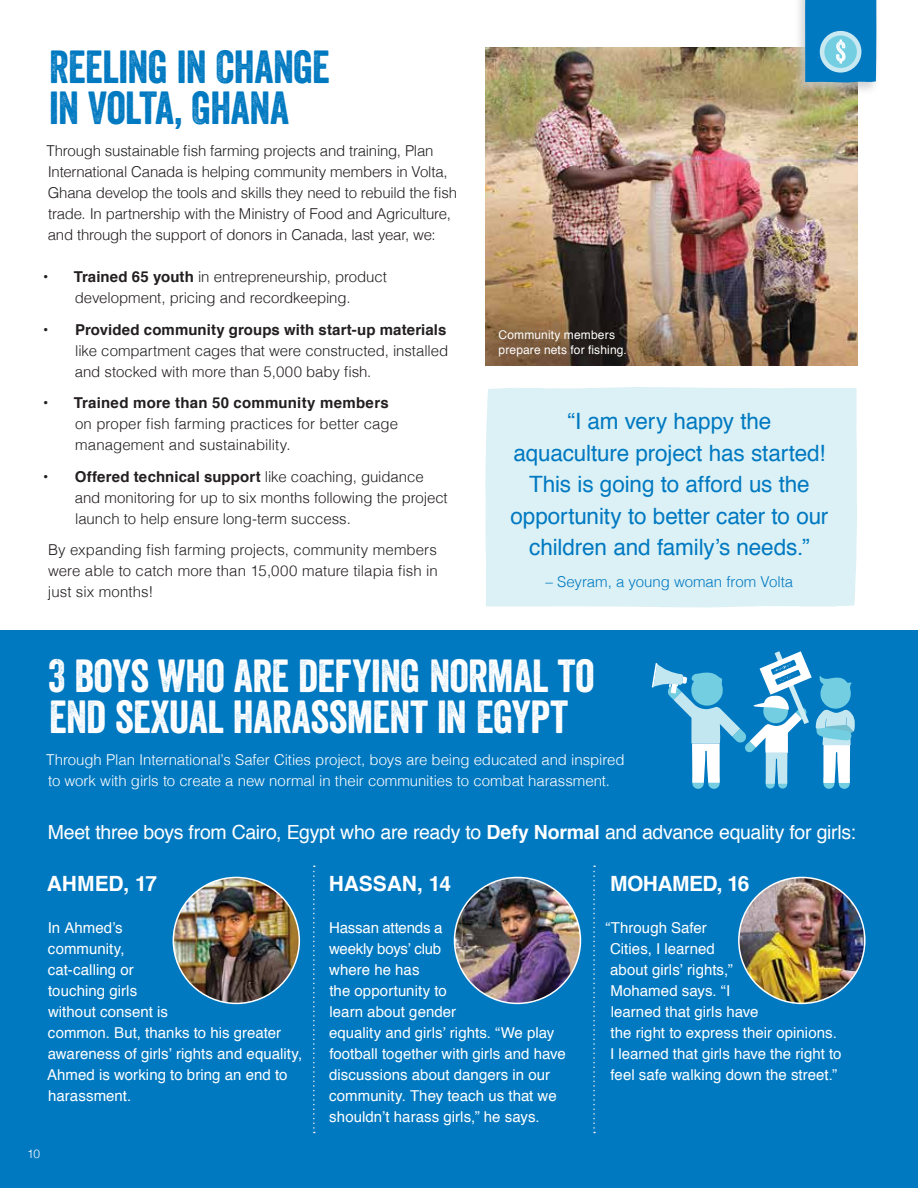
<style>
.page{position:relative;width:918px;height:1188px;background:#fff}
.page>*{position:absolute;margin:0;border:0;box-sizing:border-box;transform-origin:0 0}
.t1{font:45px/42px "Veneer";letter-spacing:-.01em;color:#fff}
.t2{font:45px/42px "Veneer";letter-spacing:-.01em;color:#0079c1}
.t3{font:22.5px/31.5px "Helvetica";letter-spacing:-.005em;color:#0079c1;text-align:center}
.t4{font:700 21px "Helvetica";letter-spacing:-.015em;color:#fff}
.t5{font:19.5px "Helvetica";letter-spacing:-.015em;color:#fff}
.t6{font:300 15px/21px "Helvetica";letter-spacing:-.01em;color:#231f20}
.t7{font:15px/21px "Helvetica";letter-spacing:.005em;color:#fff}
.t8{font:300 15px/21px "Helvetica";letter-spacing:-.005em;color:#fff}
.t9{font:700 15px "Helvetica";letter-spacing:.01em;color:#231f20}
.t10{font:300 15px "Helvetica";color:#0079c1}
.t11{font:12px/15px "Helvetica";letter-spacing:.01em;color:#fff}
.t12{font:300 12px "Helvetica";color:#fff}
.s1{font-weight:700}
</style>
<div class="page">
<div style="left:485px;top:387px;width:372px;height:221px;background:#dcf1f5"></div>
<div style="left:0;top:630px;width:918px;height:558px;background:#0079c1"></div>
<img style="left:173px;top:877px;width:126px;height:126px;border-radius:63px">
<img style="left:454px;top:877px;width:126px;height:126px;border-radius:63px">
<img style="left:739px;top:877px;width:126px;height:126px;border-radius:63px">
<img style="left:485px;top:47px;width:372px;height:319px">
<svg style="left:313px;top:866px;width:2px;height:267px"></svg>
<svg style="left:593px;top:866px;width:2px;height:267px"></svg>
<svg style="left:652px;top:651px;width:203px;height:138px"></svg>
<div style="left:794px;top:0;width:87px;height:96px;background:#c7c8ca;opacity:.75"></div>
<svg style="left:805px;top:0;width:71px;height:83px"></svg>
<h1 class="t2" style="left:49px;top:45px;width:282px">REELING IN CHANGE<br>IN VOLTA, GHANA</h1>
<p class="t6" style="left:46px;top:139px;width:412px">Through sustainable fish farming projects and training, Plan International Canada is helping community members in Volta, Ghana develop the tools and skills they need to rebuild the fish trade. In partnership with the Ministry of Food and Agriculture, and through the support of donors in Canada, last year, we:</p>
<p class="t6" style="left:43px;top:265px;width:345px;text-align:center"><span class="s1">• Trained 65 youth</span> in entrepreneurship, product development, pricing and recordkeeping.</p>
<p class="t9" style="left:43px;top:317px;width:405px">• Provided community groups with start-up materials</p>
<p class="t6" style="left:75px;top:339px;width:375px">like compartment cages that were constructed, installed and stocked with more than 5,000 baby fish.</p>
<p class="t9" style="left:43px;top:391px;width:347px">• Trained more than 50 community members</p>
<p class="t6" style="left:75px;top:412px;width:325px">on proper fish farming practices for better cage management and sustainability.</p>
<p class="t6" style="left:75px;top:465px;width:375px;text-indent:-31px"><span class="s1">• Offered technical support</span> like coaching, guidance and monitoring for up to six months following the project launch to help ensure long-term success.</p>
<p class="t6" style="left:48px;top:538px;width:392px;text-align:justify">By expanding fish farming projects, community members were able to catch more than 15,000 mature tilapia fish in just six months!</p>
<p class="t11" style="left:499px;top:328px;width:130px">Community members prepare nets for fishing.</p>
<h2 class="t3" style="left:510px;top:406px;width:320px">“I am very happy the aquaculture project has started!<br>This is going to afford us the opportunity to better cater to our children and family’s needs.”</h2>
<p class="t10" style="left:546px;top:568px;width:249px">– Seyram, a young woman from Volta</p>
<h1 class="t1" style="left:48px;top:654px;width:548px">3 BOYS WHO ARE DEFYING NORMAL TO<br>END SEXUAL HARASSMENT IN EGYPT</h1>
<p class="t8" style="left:46px;top:748px;width:580px">Through Plan International’s Safer Cities project, boys are being educated and inspired to work with girls to create a new normal in their communities to combat harassment.</p>
<h3 class="t5" style="left:48px;top:817px;width:809px">Meet three boys from Cairo, Egypt who are ready to <span class="s1">Defy Normal</span> and advance equality for girls:</h3>
<h3 class="t4" style="left:47px;top:867px;width:112px">AHMED, 17</h3>
<p class="t7" style="left:47px;top:918px;width:257px">In Ahmed’s<br>community,<br>cat-calling or<br>touching girls<br>without consent is<br>common. But, thanks to his greater awareness of girls’ rights and equality,<br>Ahmed is working to bring an end to harassment.</p>
<p class="t12" style="left:27px;top:1143px;width:15px">10</p>
<h3 class="t4" style="left:329px;top:867px;width:124px">HASSAN, 14</h3>
<p class="t7" style="left:329px;top:918px;width:238px">Hassan attends a<br>weekly boys’ club<br>where he has<br>the opportunity to<br>learn about gender<br>equality and girls’ rights. “We play football together with girls and have discussions about dangers in our community. They teach us that we shouldn’t harass girls,” he says.</p>
<h3 class="t4" style="left:610px;top:867px;width:141px">MOHAMED, 16</h3>
<p class="t7" style="left:610px;top:918px;width:233px;text-indent:-5px">“Through Safer<br>Cities, I learned<br>about girls’ rights,”<br>Mohamed says. “I<br>learned that girls have<br>the right to express their opinions.<br>I learned that girls have the right to feel safe walking down the street.”</p>
</div>
